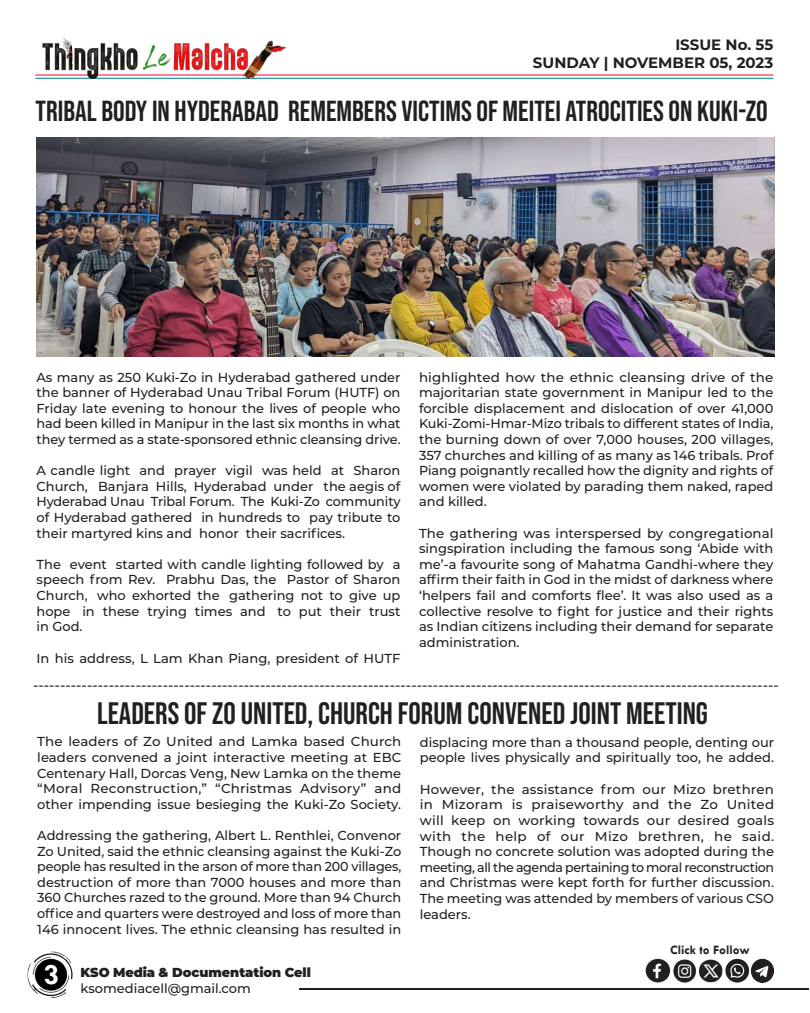
<style>
.page{position:relative;width:810px;height:1013px;background:#fff}
.page>*{position:absolute;margin:0;border:0;box-sizing:border-box;transform-origin:0 0}
.t1{font:31px "Bebas Neue";color:#231f20}
.t2{font:700 30px "Tw Cen";color:#fff}
.t3{font:29px "Bebas Neue";color:#231f20}
.t4{font:700 15px/18px "Montserrat";color:#231f20;text-align:right}
.t5{font:500 14px "Montserrat";color:#231f20}
.t6{font:500 13px/15.6px "Montserrat";color:#231f20;text-align:justify}
.t7{font:900 13px "Montserrat";letter-spacing:-.005em;color:#231f20}
.t8{font:700 13px "Tw Cen";color:#231f20}
</style>
<div class="page">
<hr style="left:299px;top:988px;width:509px;height:1px;background:#231f20">
<img style="left:27px;top:951px;width:46px;height:47px">
<hr style="left:35px;top:74px;width:738px;height:1px;background:#ff002d">
<hr style="left:35px;top:78px;width:738px;height:1px;background:#00848b">
<img style="left:35px;top:37px;width:254px;height:42px">
<img style="left:645px;top:958px;width:129px;height:25px">
<img style="left:36px;top:137px;width:739px;height:219px">
<p class="t4" style="left:533px;top:35px;width:242px">ISSUE No. 55<br>SUNDAY | NOVEMBER 05, 2023</p>
<h3 class="t3" style="left:36px;top:94px;width:734px">TRIBAL BODY IN HYDERABAD REMEMBERS VICTIMS OF MEITEI ATROCITIES ON KUKI-ZO</h3>
<p class="t6" style="left:36px;top:368px;width:366px">As many as 250 Kuki-Zo in Hyderabad gathered under the banner of Hyderabad Unau Tribal Forum (HUTF) on Friday late evening to honour the lives of people who had been killed in Manipur in the last six months in what they termed as a state-sponsored ethnic cleansing drive.</p>
<p class="t6" style="left:36px;top:462px;width:366px">A candle light and prayer vigil was held at Sharon Church, Banjara Hills, Hyderabad under the aegis of Hyderabad Unau Tribal Forum. The Kuki-Zo community of Hyderabad gathered in hundreds to pay tribute to their martyred kins and honor their sacrifices.</p>
<p class="t6" style="left:36px;top:556px;width:366px">The event started with candle lighting followed by a speech from Rev. Prabhu Das, the Pastor of Sharon Church, who exhorted the gathering not to give up hope in these trying times and to put their trust in God.</p>
<p class="t6" style="left:36px;top:649px;width:365px">In his address, L Lam Khan Piang, president of HUTF</p>
<p class="t6" style="left:419px;top:368px;width:356px">highlighted how the ethnic cleansing drive of the majoritarian state government in Manipur led to the forcible displacement and dislocation of over 41,000<br>Kuki-Zomi-Hmar-Mizo tribals to different states of India, the burning down of over 7,000 houses, 200 villages, 357 churches and killing of as many as 146 tribals. Prof Piang poignantly recalled how the dignity and rights of women were violated by parading them naked, raped and killed.</p>
<p class="t6" style="left:419px;top:524px;width:356px">The gathering was interspersed by congregational singspiration including the famous song ‘Abide with me’-a favourite song of Mahatma Gandhi-where they affirm their faith in God in the midst of darkness where ‘helpers fail and comforts flee’. It was also used as a collective resolve to fight for justice and their rights as Indian citizens including their demand for separate administration.</p>
<p class="t5" style="left:33px;top:675px;width:747px">------------------------------------------------------------------------------------------------------------------------------------------</p>
<h1 class="t1" style="left:97px;top:695px;width:613px">LEADERS OF ZO UNITED, CHURCH FORUM CONVENED JOINT MEETING</h1>
<p class="t6" style="left:37px;top:733px;width:366px">The leaders of Zo United and Lamka based Church leaders convened a joint interactive meeting at EBC Centenary Hall, Dorcas Veng, New Lamka on the theme “Moral Reconstruction,” “Christmas Advisory” and other impending issue besieging the Kuki-Zo Society.</p>
<p class="t6" style="left:37px;top:827px;width:366px">Addressing the gathering, Albert L. Renthlei, Convenor Zo United, said the ethnic cleansing against the Kuki-Zo people has resulted in the arson of more than 200 villages, destruction of more than 7000 houses and more than 360 Churches razed to the ground. More than 94 Church office and quarters were destroyed and loss of more than 146 innocent lives. The ethnic cleansing has resulted in</p>
<h2 class="t2" style="left:43px;top:956px;width:17px">3</h2>
<p class="t7" style="left:81px;top:962px;width:232px">KSO Media &amp; Documentation Cell</p>
<p class="t6" style="left:81px;top:979px;width:172px">ksomediacell@gmail.com</p>
<p class="t6" style="left:420px;top:733px;width:356px">displacing more than a thousand people, denting our people lives physically and spiritually too, he added.</p>
<p class="t6" style="left:420px;top:780px;width:356px">However, the assistance from our Mizo brethren in Mizoram is praiseworthy and the Zo United will keep on working towards our desired goals with the help of our Mizo brethren, he said.<br>Though no concrete solution was adopted during the meeting, all the agenda pertaining to moral reconstruction and Christmas were kept forth for further discussion.<br>The meeting was attended by members of various CSO leaders.</p>
<p class="t8" style="left:670px;top:942px;width:81px">Click to Follow</p>
</div>
